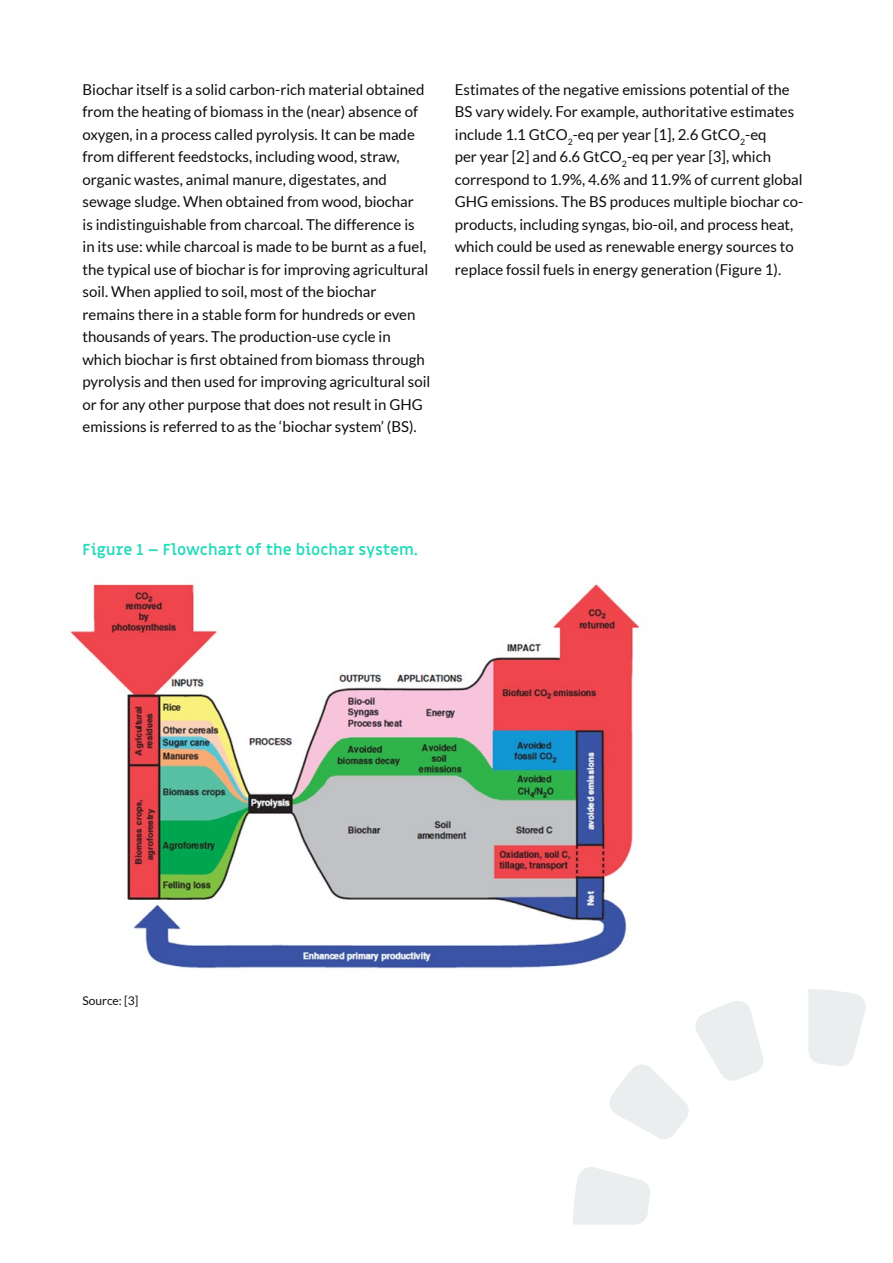
<style>
.page{position:relative;width:893px;height:1263px;background:#fff}
.page>*{position:absolute;margin:0;border:0;box-sizing:border-box;transform-origin:0 0}
.t1{font:700 15.45px "Miriam Libre";color:#29dbbb}
.t2{font:15px/22.5px "Lato";color:#0d0d0d}
.t3{font:12px "Lato";color:#0d0d0d}
</style>
<div class="page">
<svg style="left:573px;top:989px;width:293px;height:236px"></svg>
<img style="left:70px;top:584px;width:570px;height:385px">
<p class="t2" style="left:82px;top:78px;width:349px">Biochar itself is a solid carbon-rich material obtained from the heating of biomass in the (near) absence of oxygen, in a process called pyrolysis. It can be made from different feedstocks, including wood, straw, organic wastes, animal manure, digestates, and sewage sludge. When obtained from wood, biochar<br>is indistinguishable from charcoal. The difference is in its use: while charcoal is made to be burnt as a fuel, the typical use of biochar is for improving agricultural soil. When applied to soil, most of the biochar remains there in a stable form for hundreds or even thousands of years. The production-use cycle in which biochar is first obtained from biomass through pyrolysis and then used for improving agricultural soil or for any other purpose that does not result in GHG emissions is referred to as the ‘biochar system’ (BS).</p>
<p class="t2" style="left:455px;top:78px;width:350px">Estimates of the negative emissions potential of the BS vary widely. For example, authoritative estimates include 1.1 GtCO<sub>2</sub>-eq per year [1], 2.6 GtCO<sub>2</sub>-eq<br>per year [2] and 6.6 GtCO<sub>2</sub>-eq per year [3], which correspond to 1.9%, 4.6% and 11.9% of current global GHG emissions. The BS produces multiple biochar co&shy;products, including syngas, bio-oil, and process heat, which could be used as renewable energy sources to replace fossil fuels in energy generation (Figure 1).</p>
<p class="t1" style="left:82px;top:540px;width:337px">Figure 1 – Flowchart of the biochar system.</p>
<p class="t3" style="left:82px;top:994px;width:57px">Source: [3]</p>
</div>
